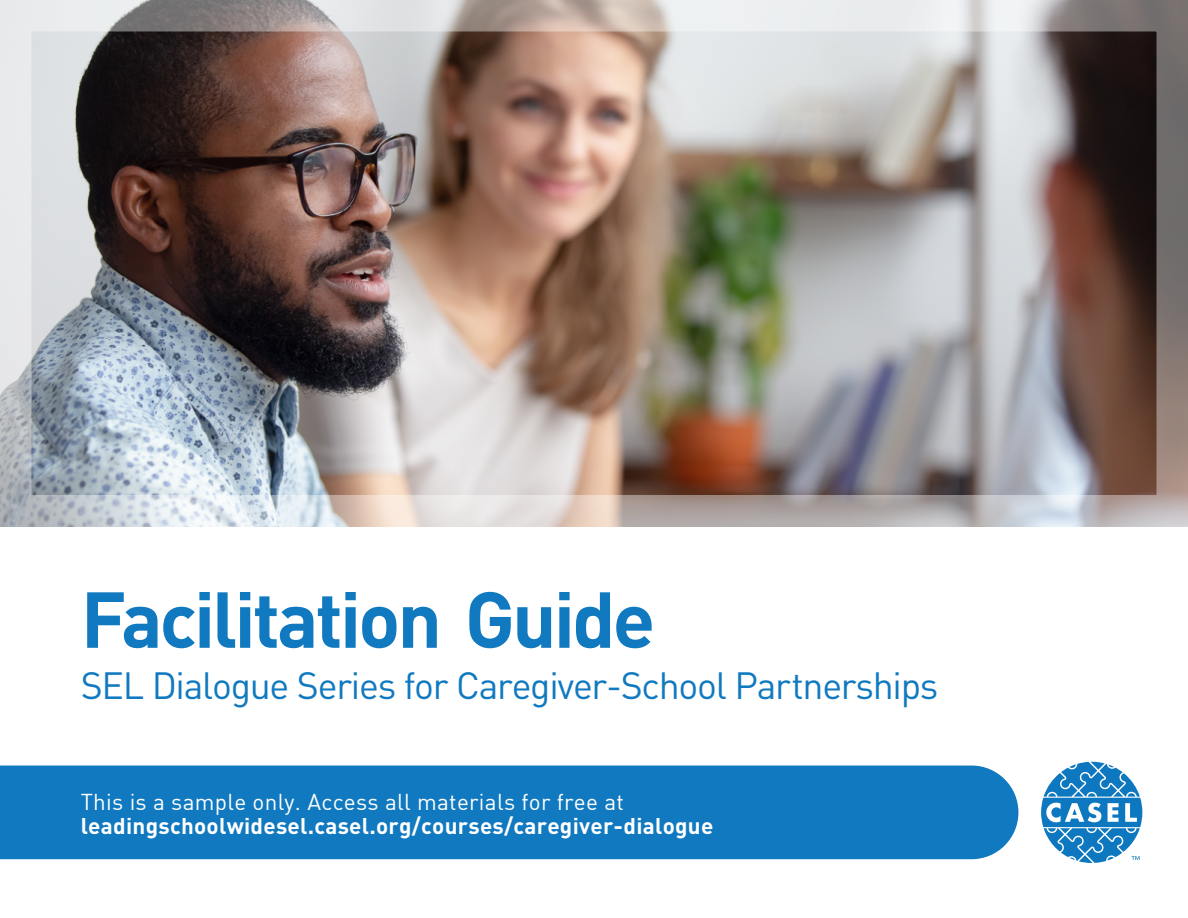
<style>
.page{position:relative;width:1188px;height:918px;background:#fff}
.page>*{position:absolute;margin:0;border:0;box-sizing:border-box;transform-origin:0 0}
.t1{font:700 78px "DIN";letter-spacing:-.04em;color:#1079bf}
.t2{font:37.5px "DIN";letter-spacing:-.035em;color:#1079bf}
.t3{font:700 22.5px "DIN";letter-spacing:.01em;color:#fff}
.t4{font:22.5px "DIN";letter-spacing:.01em;color:#fff}
</style>
<div class="page">
<img style="left:0;top:0;width:1188px;height:527px">
<div style="left:0;top:766px;width:1018px;height:93px;background:#1079bf"></div>
<svg style="left:1041px;top:762px;width:101px;height:101px"></svg>
<h1 class="t1" style="left:81px;top:569px;width:576px">Facilitation Guide</h1>
<h2 class="t2" style="left:81px;top:662px;width:859px">SEL Dialogue Series for Caregiver-School Partnerships</h2>
<p class="t4" style="left:81px;top:788px;width:545px">This is a sample only. Access all materials for free at</p>
<p class="t3" style="left:81px;top:811px;width:634px">leadingschoolwidesel.casel.org/courses/caregiver-dialogue</p>
</div>
